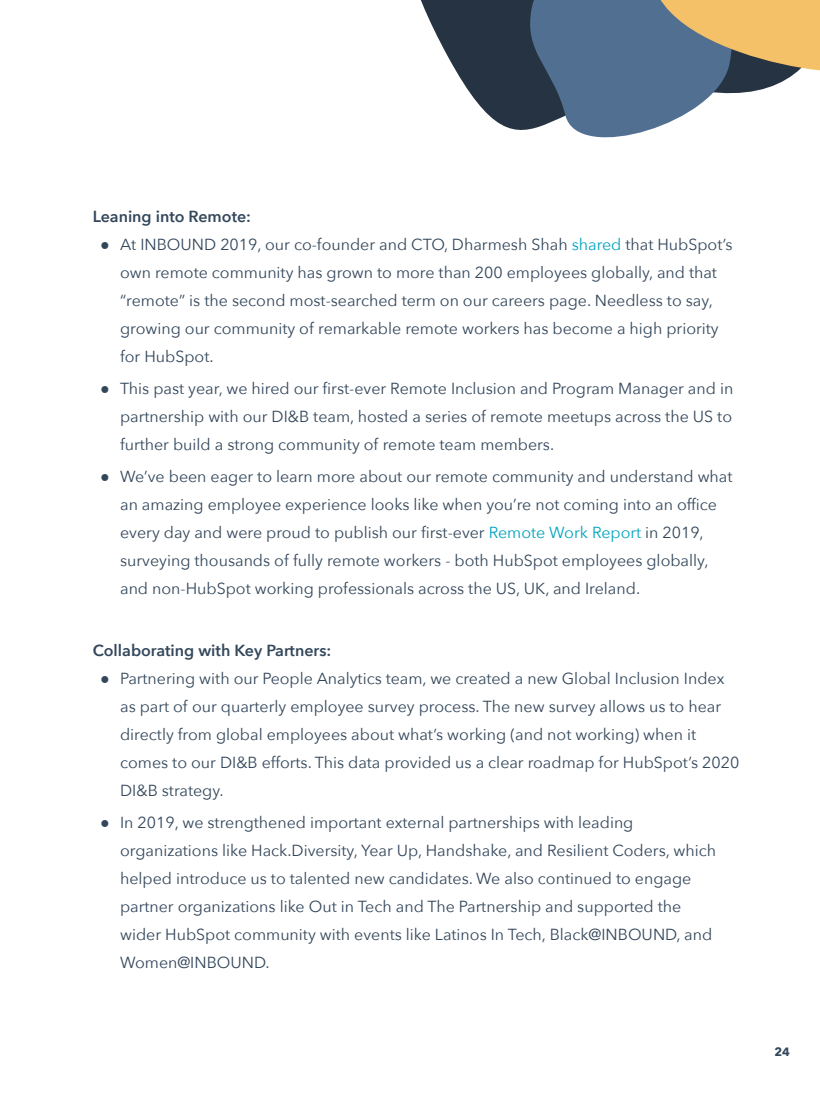
<style>
.page{position:relative;width:820px;height:1093px;background:#fff}
.page>*{position:absolute;margin:0;border:0;box-sizing:border-box;transform-origin:0 0}
.t1{font:16px/28px "Avenir Next";color:#33475b}
.t2{font:600 16px "Avenir Next";color:#33475b}
.t3{font:700 12px "Avenir Next";color:#33475b}
.s1{font-family:"Helvetica"}
.s2{color:#00a4bd}
</style>
<div class="page">
<svg style="left:420px;top:0;width:373px;height:130px;fill:#253342"></svg>
<svg style="left:522px;top:0;width:219px;height:138px;fill:#516f90"></svg>
<svg style="left:570px;top:0;width:249px;height:75px;background:#918d7c"></svg>
<p class="t2" style="left:93px;top:203px;width:160px">Leaning into Remote:</p>
<p class="t1" style="left:120px;top:230px;width:614px;text-indent:-20px"><span class="s1">●</span> At INBOUND 2019, our co-founder and CTO, Dharmesh Shah <span class="s2">shared</span> that HubSpot’s own remote community has grown to more than 200 employees globally, and that “remote” is the second most-searched term on our careers page. Needless to say, growing our community of remarkable remote workers has become a high priority for HubSpot.</p>
<p class="t1" style="left:120px;top:374px;width:614px;text-align:justify;text-indent:-20px"><span class="s1">●</span> This past year, we hired our first-ever Remote Inclusion and Program Manager and in partnership with our DI&amp;B team, hosted a series of remote meetups across the US to further build a strong community of remote team members.</p>
<p class="t1" style="left:120px;top:462px;width:613px;text-indent:-20px"><span class="s1">●</span> We’ve been eager to learn more about our remote community and understand what an amazing employee experience looks like when you’re not coming into an office every day and were proud to publish our first-ever <span class="s2">Remote Work Report</span> in 2019, surveying thousands of fully remote workers - both HubSpot employees globally, and non-HubSpot working professionals across the US, UK, and Ireland.</p>
<p class="t2" style="left:93px;top:637px;width:240px">Collaborating with Key Partners:</p>
<p class="t1" style="left:120px;top:664px;width:620px;text-indent:-20px"><span class="s1">●</span> Partnering with our People Analytics team, we created a new Global Inclusion Index as part of our quarterly employee survey process. The new survey allows us to hear directly from global employees about what’s working (and not working) when it comes to our DI&amp;B efforts. This data provided us a clear roadmap for HubSpot’s 2020<br>DI&amp;B strategy.</p>
<p class="t1" style="left:120px;top:808px;width:597px;text-indent:-20px"><span class="s1">●</span> In 2019, we strengthened important external partnerships with leading organizations like Hack.Diversity, Year Up, Handshake, and Resilient Coders, which helped introduce us to talented new candidates. We also continued to engage partner organizations like Out in Tech and The Partnership and supported the wider HubSpot community with events like Latinos In Tech, Black@INBOUND, and Women@INBOUND.</p>
<p class="t3" style="left:774px;top:1042px;width:17px">24</p>
</div>
